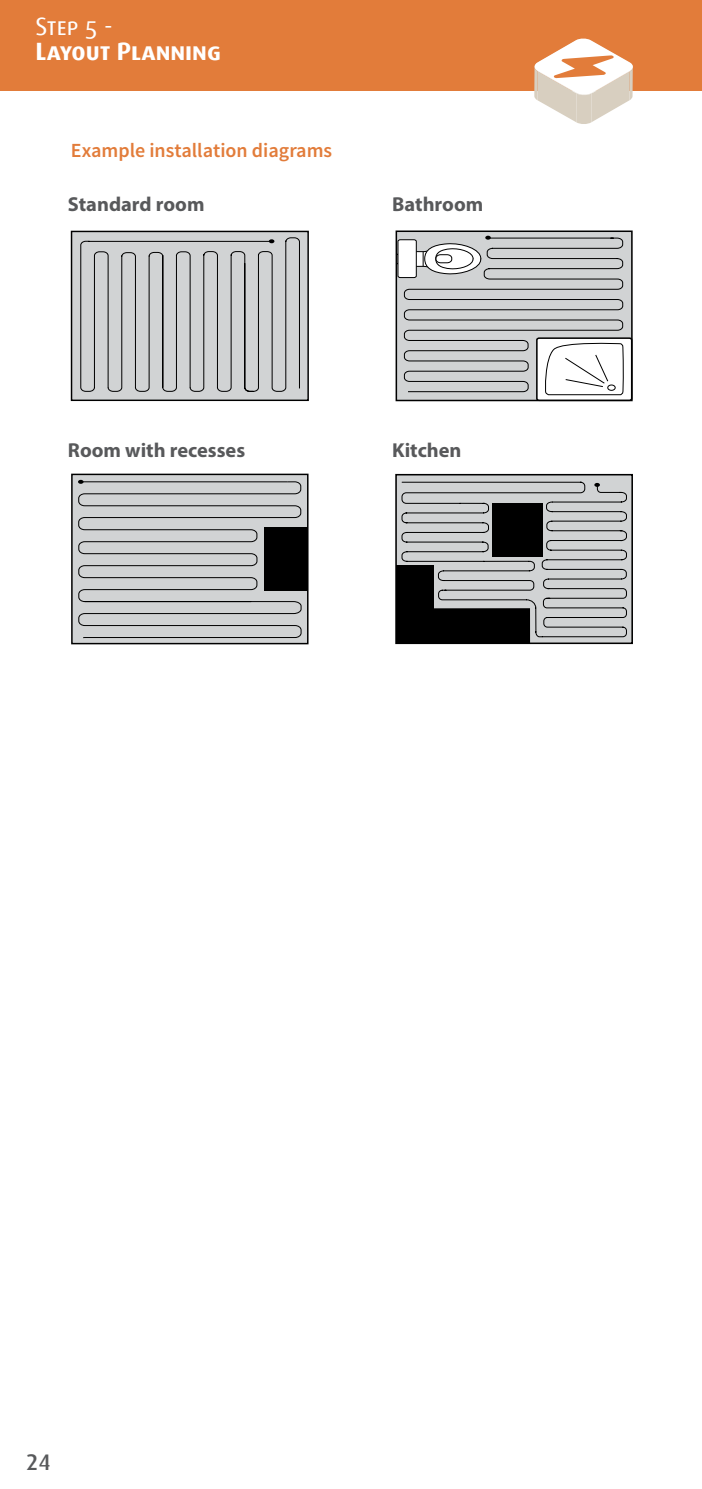
<style>
.page{position:relative;width:702px;height:1489px;background:#fff}
.page>*{position:absolute;margin:0;border:0;box-sizing:border-box;transform-origin:0 0}
.t1{font:700 25px "Dax Sc Offc";color:#fff}
.t2{font:25px "Dax Sc Offc";color:#fff}
.t3{font:500 22.5px "Dax Offc";color:#58595b}
.t4{font:700 20.25px "Myriad Pro";color:#58595b}
.t5{font:600 20px "Source Sans Pro";color:#e27c3a}
</style>
<div class="page">
<div style="left:0;top:0;width:702px;height:91px;background:#e27c3a"></div>
<svg style="left:534px;top:38px;width:99px;height:86px"></svg>
<div style="left:71px;top:231px;width:237px;height:169px;background:#d1d3d4"></div>
<div style="left:71px;top:231px;width:238px;height:170px;border:1px solid #000"></div>
<svg style="left:80px;top:237px;width:220px;height:155px"></svg>
<div style="left:396px;top:231px;width:236px;height:169px;background:#d1d3d4"></div>
<div style="left:395px;top:230px;width:237px;height:171px;border:2px solid #000"></div>
<div style="left:537px;top:338px;width:94px;height:62px;background:#fff;border-radius:2px"></div>
<div style="left:536px;top:337px;width:96px;height:64px;border:2px solid #000;border-radius:2px"></div>
<svg style="left:396px;top:230px;width:228px;height:165px"></svg>
<div style="left:72px;top:474px;width:236px;height:169px;background:#d1d3d4"></div>
<div style="left:71px;top:473px;width:237px;height:171px;border:1px solid #000"></div>
<div style="left:264px;top:527px;width:44px;height:64px;background:#000"></div>
<svg style="left:78px;top:480px;width:224px;height:158px"></svg>
<hr style="left:81px;top:481px;width:207px;height:1px;background:#000">
<div style="left:396px;top:474px;width:236px;height:169px;background:#d1d3d4"></div>
<div style="left:395px;top:474px;width:238px;height:170px;border:2px solid #000"></div>
<div style="left:396px;top:564px;width:38px;height:79px;background:#000"></div>
<div style="left:432px;top:608px;width:98px;height:35px;background:#000"></div>
<svg style="left:401px;top:481px;width:226px;height:156px"></svg>
<p class="t2" style="left:35px;top:10px;width:79px">Step 5 -</p>
<p class="t1" style="left:35px;top:35px;width:187px">Layout Planning</p>
<p class="t5" style="left:71px;top:137px;width:263px">Example installation diagrams</p>
<p class="t4" style="left:68px;top:191px;width:138px">Standard room</p>
<p class="t4" style="left:392px;top:191px;width:93px">Bathroom</p>
<p class="t4" style="left:68px;top:437px;width:179px">Room with recesses</p>
<p class="t4" style="left:392px;top:437px;width:71px">Kitchen</p>
<p class="t3" style="left:26px;top:1447px;width:26px">24</p>
</div>
